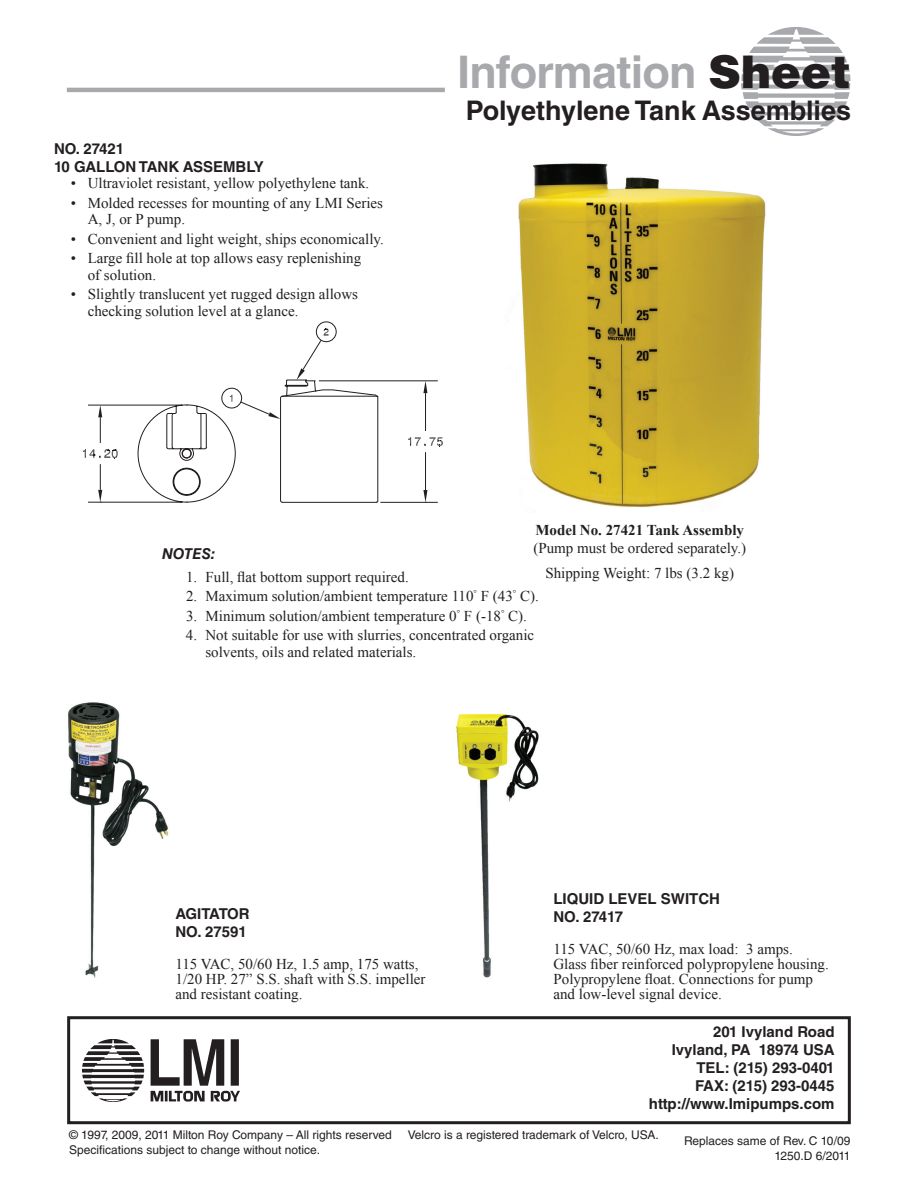
<style>
.page{position:relative;width:918px;height:1188px;background:#fff}
.page>*{position:absolute;margin:0;border:0;box-sizing:border-box;transform-origin:0 0}
.t1{font:700 45px "Helvetica LT Std";letter-spacing:-.02em;color:#a8a9ad}
.t2{font:700 27px "Helvetica LT Std";color:#231f20}
.t3{font:15px/15px "Times New Roman";color:#231f20}
.t4{font:700 15px/18px "Helvetica LT Std";color:#231f20;text-align:right}
.t5{font:700 15px "Times New Roman";color:#231f20}
.t6{font:italic 700 15px "Helvetica LT Std";color:#231f20}
.t7{font:12px/14.4px "Helvetica LT Std";color:#231f20;text-align:right}
.s1{font-weight:900;color:#231f20}
</style>
<div class="page">
<div style="left:67px;top:1016px;width:784px;height:108px;border:3px solid #231f20"></div>
<img style="left:82px;top:1040px;width:158px;height:62px">
<svg style="left:741px;top:27px;width:109px;height:109px"></svg>
<hr style="left:67px;top:88px;width:378px;height:4px;background:#a8a9ad">
<svg style="left:83px;top:328px;width:360px;height:175px"></svg>
<img style="left:68px;top:702px;width:101px;height:276px">
<img style="left:456px;top:713px;width:83px;height:265px">
<img style="left:518px;top:163px;width:248px;height:349px">
<p class="t4" style="left:54px;top:139px;width:72px;text-align:left">No. 27421<br>10 Gall</p>
<p class="t4" style="left:114px;top:157px;width:90px">on Tan k Asse</p>
<p class="t4" style="left:223px;top:157px;width:42px">mbly</p>
<p class="t3" style="left:71px;top:176px;width:300px">• Ultraviolet resistant, yellow polyethylene tank.</p>
<p class="t3" style="left:88px;top:194px;width:297px;line-height:16.5px;text-indent:-17px">• Molded recesses for mounting of any LMI Series<br>A, J, or P pump.</p>
<p class="t3" style="left:71px;top:231px;width:314px">• Convenient and light weight, ships economically.</p>
<p class="t3" style="left:88px;top:250px;width:275px;line-height:16.5px;text-indent:-17px">• Large fill hole at top allows easy replenishing of solution.</p>
<p class="t3" style="left:88px;top:286px;width:272px;line-height:16.5px;text-indent:-17px">• Slightly translucent yet rugged design allows checking solution level at a glance.</p>
<h1 class="t1" style="left:458px;top:45px;width:395px">Information <span class="s1">Sheet</span></h1>
<h2 class="t2" style="left:466px;top:94px;width:387px">Polyethylene Tank Assemblies</h2>
<p class="t5" style="left:535px;top:519px;width:210px">Model No. 27421 Tank Assembly</p>
<p class="t3" style="left:533px;top:535px;width:214px;line-height:25.5px;text-align:center">(Pump must be ordered separately.)<br>Shipping Weight: 7 lbs (3.2 kg)</p>
<p class="t6" style="left:162px;top:544px;width:55px">NOTES:</p>
<p class="t3" style="left:186px;top:569px;width:224px">1. Full, flat bottom support required.</p>
<p class="t3" style="left:186px;top:589px;width:354px">2. Maximum solution/ambient temperature 110<sup>°</sup> F (43<sup>°</sup> C).</p>
<p class="t3" style="left:186px;top:608px;width:343px">3. Minimum solution/ambient temperature 0<sup>°</sup> F (-18<sup>°</sup> C).</p>
<p class="t3" style="left:205px;top:627px;width:330px;line-height:16.5px;text-indent:-19px">4. Not suitable for use with slurries, concentrated organic solvents, oils and related materials.</p>
<p class="t4" style="left:176px;top:905px;width:20px">Agitat</p>
<p class="t4" style="left:176px;top:905px;width:73px">or<br>No. 27591</p>
<p class="t3" style="left:176px;top:956px;width:252px">115 VAC, 50/60 Hz, 1.5 amp, 175 watts,<br>1/20 HP. 27” S.S. shaft with S.S. impeller and resistant coating.</p>
<p class="t4" style="left:554px;top:890px;width:168px;text-align:left">Liqui d Level Switch<br>No. 27417</p>
<p class="t3" style="left:554px;top:941px;width:277px">115 VAC, 50/60 Hz, max load: 3 amps.<br>Glass fiber reinforced polypropylene housing.<br>Polypropylene float. Connections for pump and low-level signal device.</p>
<p class="t4" style="left:649px;top:1023px;width:187px">201 Ivyland Road<br>Ivyland, PA 18974 USA<br>TEL: (215) 293-0401<br>FAX: (215) 293-0445 http://www.Imipumps.com</p>
<p class="t7" style="left:69px;top:1128px;width:324px">© 1997, 2009, 2011 Milton Roy Company – All rights reserved</p>
<p class="t7" style="left:408px;top:1128px;width:252px">Velcro is a registered trademark of Velcro, USA.</p>
<p class="t7" style="left:69px;top:1142px;width:253px">Specifications subject to change without notice.</p>
<p class="t7" style="left:684px;top:1134px;width:168px">Replaces same of Rev. C 10/09<br>1250.D 6/2011</p>
</div>
